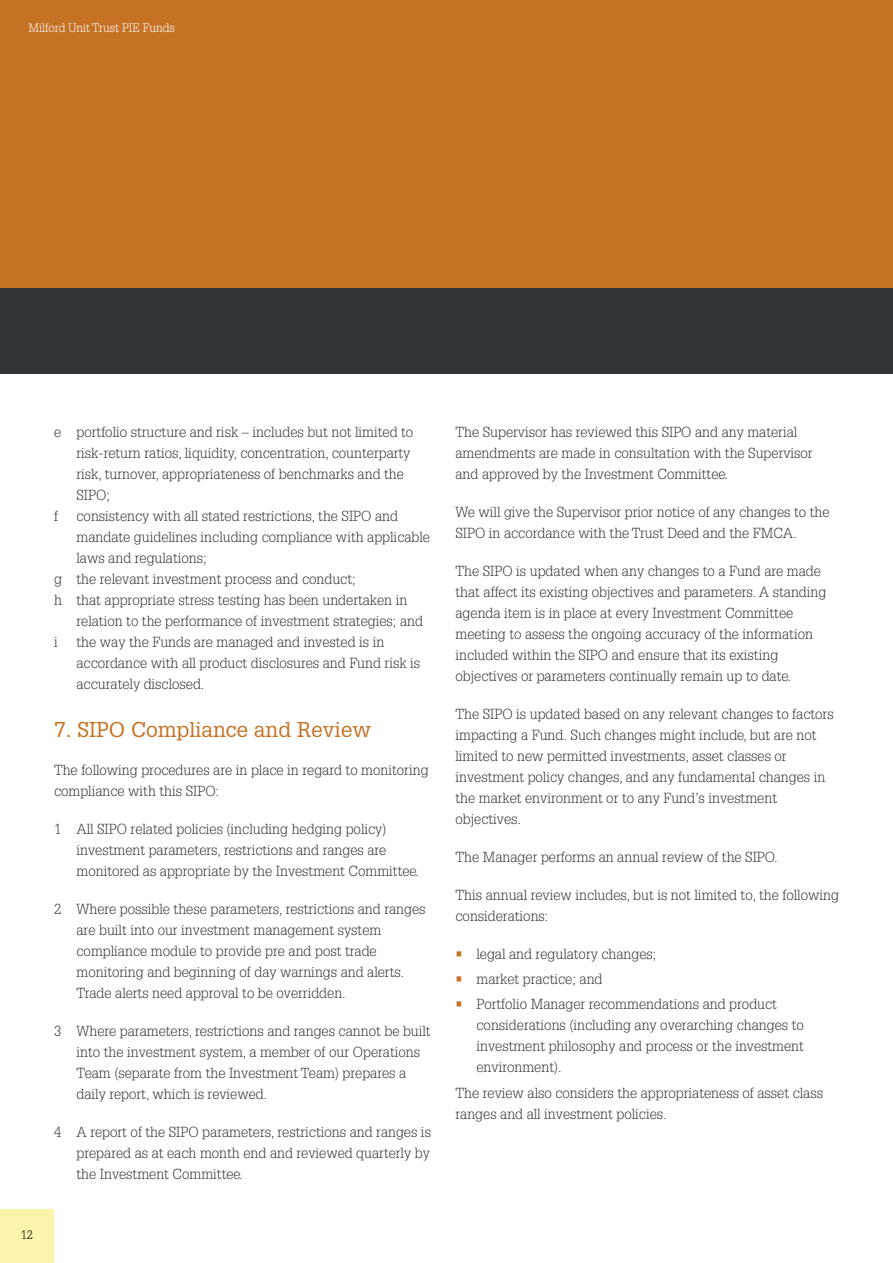
<style>
.page{position:relative;width:893px;height:1263px;background:#fff}
.page>*{position:absolute;margin:0;border:0;box-sizing:border-box;transform-origin:0 0}
.t1{font:21px "Glypha";color:#c57225}
.t2{font:300 14.25px/21px "Glypha";color:#323537}
.t3{font:300 12px "Glypha";color:#fff}
.t4{font:300 12px "Glypha";color:#000}
.s1{color:#c57225}
</style>
<div class="page">
<div style="left:0;top:0;width:893px;height:289px;background:#c57225"></div>
<div style="left:0;top:289px;width:893px;height:85px;background:#323537"></div>
<div style="left:0;top:1209px;width:54px;height:54px;background:#fbf4ac"></div>
<p class="t3" style="left:28px;top:21px;width:148px">Milford Unit Trust PIE Funds</p>
<p class="t4" style="left:21px;top:1228px;width:13px">12</p>
<p class="t2" style="left:54px;top:421px;width:361px">e portfolio structure and risk – includes but not limited to</p>
<p class="t2" style="left:77px;top:442px;width:335px">risk-return ratios, liquidity, concentration, counterparty</p>
<p class="t2" style="left:77px;top:463px;width:329px">risk, turnover, appropriateness of benchmarks and the</p>
<p class="t2" style="left:77px;top:484px;width:35px">SIPO;</p>
<p class="t2" style="left:54px;top:505px;width:5px">f</p>
<p class="t2" style="left:77px;top:505px;width:323px">consistency with all stated restrictions, the SIPO and</p>
<p class="t2" style="left:77px;top:526px;width:355px">mandate guidelines including compliance with applicable</p>
<p class="t2" style="left:77px;top:547px;width:132px">laws and regulations;</p>
<p class="t2" style="left:54px;top:568px;width:303px">g the relevant investment process and conduct;</p>
<p class="t2" style="left:54px;top:589px;width:355px">h that appropriate stress testing has been undertaken in</p>
<p class="t2" style="left:77px;top:610px;width:348px">relation to the performance of investment strategies; and</p>
<p class="t2" style="left:54px;top:631px;width:5px">i</p>
<p class="t2" style="left:77px;top:631px;width:345px">the way the Funds are managed and invested is in accordance with all product disclosures and Fund risk is accurately disclosed.</p>
<h1 class="t1" style="left:54px;top:716px;width:319px">7. SIPO Compliance and Review</h1>
<p class="t2" style="left:54px;top:759px;width:376px">The following procedures are in place in regard to monitoring compliance with this SIPO:</p>
<p class="t2" style="left:77px;top:818px;width:344px;text-indent:-23px">1 All SIPO related policies (including hedging policy) investment parameters, restrictions and ranges are monitored as appropriate by the Investment Committee.</p>
<p class="t2" style="left:77px;top:898px;width:350px;text-indent:-23px">2 Where possible these parameters, restrictions and ranges are built into our investment management system compliance module to provide pre and post trade monitoring and beginning of day warnings and alerts.<br>Trade alerts need approval to be overridden.</p>
<p class="t2" style="left:77px;top:1020px;width:356px;text-indent:-23px">3 Where parameters, restrictions and ranges cannot be built into the investment system, a member of our Operations Team (separate from the Investment Team) prepares a daily report, which is reviewed.</p>
<p class="t2" style="left:77px;top:1121px;width:356px;text-align:justify;text-indent:-23px">4 A report of the SIPO parameters, restrictions and ranges is prepared as at each month end and reviewed quarterly by the Investment Committee.</p>
<p class="t2" style="left:455px;top:421px;width:359px">The Supervisor has reviewed this SIPO and any material amendments are made in consultation with the Supervisor and approved by the Investment Committee.</p>
<p class="t2" style="left:455px;top:501px;width:376px">We will give the Supervisor prior notice of any changes to the<br>SIPO in accordance with the Trust Deed and the FMCA.</p>
<p class="t2" style="left:455px;top:560px;width:372px">The SIPO is updated when any changes to a Fund are made that affect its existing objectives and parameters. A standing agenda item is in place at every Investment Committee meeting to assess the ongoing accuracy of the information included within the SIPO and ensure that its existing objectives or parameters continually remain up to date.</p>
<p class="t2" style="left:455px;top:703px;width:380px">The SIPO is updated based on any relevant changes to factors impacting a Fund. Such changes might include, but are not limited to new permitted investments, asset classes or investment policy changes, and any fundamental changes in the market environment or to any Fund’s investment objectives.</p>
<p class="t2" style="left:455px;top:846px;width:324px">The Manager performs an annual review of the SIPO.</p>
<p class="t2" style="left:455px;top:884px;width:385px">This annual review includes, but is not limited to, the following considerations:</p>
<p class="t2" style="left:455px;top:943px;width:202px"><span class="s1">•</span> legal and regulatory changes;</p>
<p class="t2" style="left:455px;top:968px;width:149px"><span class="s1">•</span> market practice; and</p>
<p class="t2" style="left:476px;top:994px;width:329px;text-indent:-21px"><span class="s1">•</span> Portfolio Manager recommendations and product considerations (including any overarching changes to investment philosophy and process or the investment environment).</p>
<p class="t2" style="left:455px;top:1082px;width:369px">The review also considers the appropriateness of asset class ranges and all investment policies.</p>
</div>
